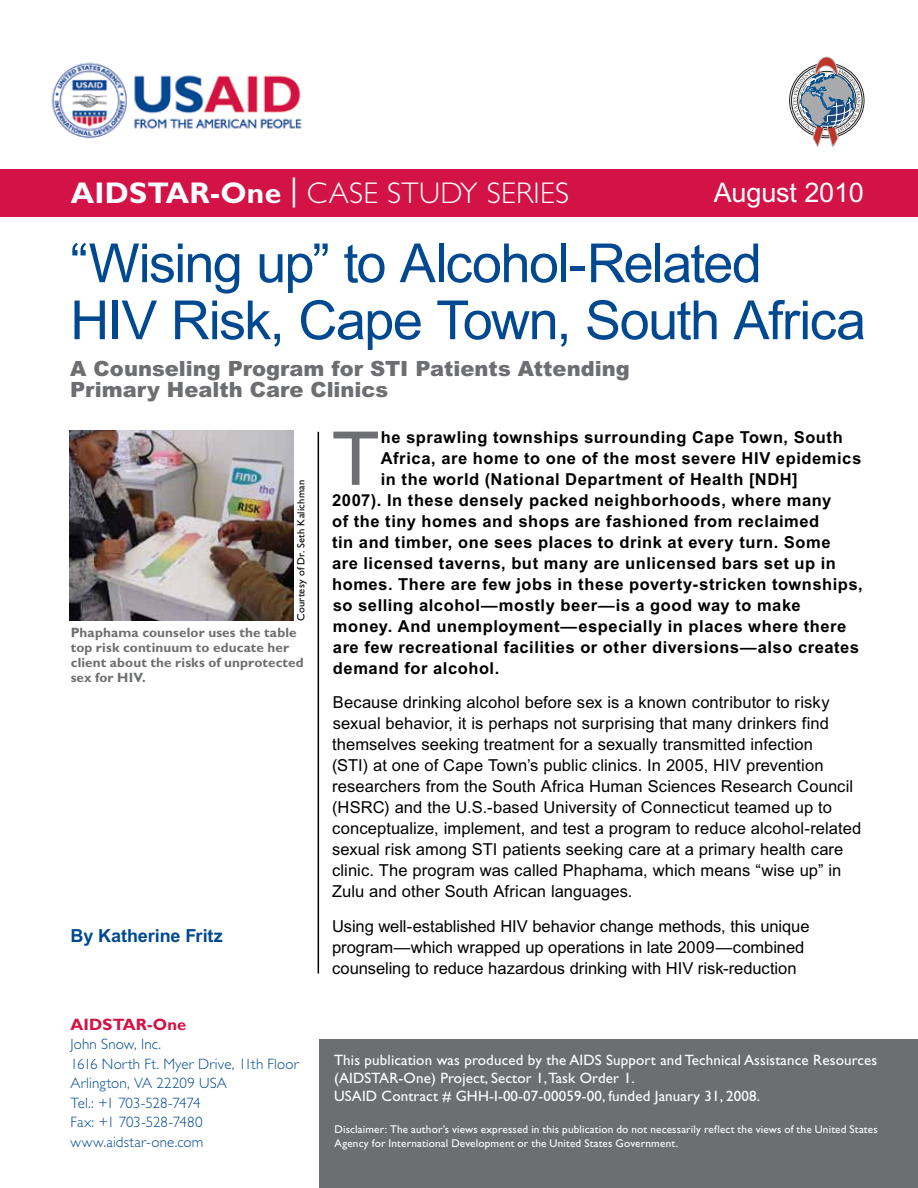
<style>
.page{position:relative;width:918px;height:1188px;background:#fff}
.page>*{position:absolute;margin:0;border:0;box-sizing:border-box;transform-origin:0 0}
.CSOpener{font:78.15px "Gill Sans Std";color:#6d6e71}
.CSTitle{font:54px/57px "Arial MT Std";letter-spacing:-.03em;color:#004990}
.t1{font:300 30px "Gill Sans Std";letter-spacing:.01em;color:#fff}
.Header_Month___Year{font:27px "Arial MT Std";letter-spacing:-.005em;color:#fff}
.CSSubtitle{font:900 21px/21px "Arial MT Std";color:#6d6e71}
.Byline{font:700 18px "Arial MT Std";letter-spacing:-.005em;color:#004990}
.Body_Text{font:16.5px/21px "Arial MT Std";letter-spacing:.005em;color:#000}
.CSOpener-2{font:700 16.5px "Arial MT Std";letter-spacing:.035em;color:#000}
.CopyrightHeadA{font:700 16.5px "Gill Sans Std";letter-spacing:.01em;color:#d31245}
.Footer_Text_p1{font:15px/18px "Gill Sans Std";letter-spacing:.01em;color:#fff}
.BodyTextFirst{font:300 15px "Gill Sans Std";letter-spacing:.01em;color:#004990}
.BodyTextFirst-2{font:300 15px "Gill Sans Std";letter-spacing:-.02em;color:#004990}
.Header_Month___Year-2{font:700 13.5px/15px "Gill Sans Std";letter-spacing:.01em;color:#6d6e71}
.Header_Month___Year-3{font:11.25px/13.5px "Gill Sans Std";letter-spacing:.015em;color:#fff}
.Body_Text-2{font:10.5px "Gill Sans Std";letter-spacing:.02em;color:#000}
.s1{font-weight:700}
.s2{font-weight:400}
</style>
<div class="page">
<div style="left:0;top:169px;width:918px;height:47px;background:#d31245"></div>
<div style="left:320px;top:1040px;width:598px;height:148px;background:#6d6e71"></div>
<hr style="left:318px;top:432px;width:1px;height:541px;background:#000">
<img style="left:70px;top:430px;width:224px;height:191px">
<svg style="left:793px;top:57px;width:68px;height:90px"></svg>
<img style="left:51px;top:62px;width:251px;height:77px">
<p class="t1" style="left:71px;top:176px;width:500px"><span class="s1">AIDSTAR-One</span> <span class="s2">|</span> CASE STUDY SERIES</p>
<p class="Header_Month___Year" style="left:714px;top:177px;width:152px">August 2010</p>
<p class="CSTitle" style="left:70px;top:235px;width:797px">“Wising up” to Alcohol-Related<br>HIV Risk, Cape Town, South Africa</p>
<p class="CSSubtitle" style="left:70px;top:357px;width:561px">A Counseling Program for STI Patients Attending<br>Primary Health Care Clinics</p>
<p class="Body_Text-2" style="left:295px;top:621px;width:142px;rotate:-90deg">Courtesy of Dr. Seth Kalichman</p>
<p class="Header_Month___Year-2" style="left:71px;top:625px;width:234px">Phaphama counselor uses the table top risk continuum to educate her client about the risks of unprotected sex for HIV.</p>
<p class="Byline" style="left:70px;top:925px;width:154px">By Katherine Fritz</p>
<p class="CopyrightHeadA" style="left:70px;top:1014px;width:117px">AIDSTAR-One</p>
<p class="BodyTextFirst" style="left:70px;top:1036px;width:92px">John Snow, Inc.</p>
<p class="BodyTextFirst" style="left:70px;top:1055px;width:230px">1616 North Ft. Myer Drive, 11th Floor</p>
<p class="BodyTextFirst" style="left:70px;top:1075px;width:158px">Arlington, VA 22209 USA</p>
<p class="BodyTextFirst-2" style="left:70px;top:1094px;width:132px">Tel.: +1 703-528-7474</p>
<p class="BodyTextFirst" style="left:70px;top:1114px;width:134px">Fax: +1 703-528-7480</p>
<p class="BodyTextFirst" style="left:70px;top:1133px;width:134px">www.aidstar-one.com</p>
<p class="CSOpener" style="left:332px;top:414px;width:49px">T</p>
<p class="CSOpener-2" style="left:381px;top:427px;width:464px">he sprawling townships surrounding Cape Town, South</p>
<p class="CSOpener-2" style="left:381px;top:448px;width:482px">Africa, are home to one of the most severe HIV epidemics</p>
<p class="CSOpener-2" style="left:381px;top:469px;width:418px">in the world (National Department of Health [NDH]</p>
<p class="CSOpener-2" style="left:332px;top:490px;width:501px">2007). In these densely packed neighborhoods, where many</p>
<p class="CSOpener-2" style="left:332px;top:511px;width:489px">of the tiny homes and shops are fashioned from reclaimed</p>
<p class="CSOpener-2" style="left:332px;top:532px;width:500px">tin and timber, one sees places to drink at every turn. Some</p>
<p class="CSOpener-2" style="left:332px;top:553px;width:505px">are licensed taverns, but many are unlicensed bars set up in</p>
<p class="CSOpener-2" style="left:332px;top:574px;width:532px">homes. There are few jobs in these poverty-stricken townships,</p>
<p class="CSOpener-2" style="left:333px;top:595px;width:469px">so selling alcohol—mostly beer—is a good way to make</p>
<p class="CSOpener-2" style="left:333px;top:616px;width:515px">money. And unemployment—especially in places where there</p>
<p class="CSOpener-2" style="left:333px;top:637px;width:528px">are few recreational facilities or other diversions—also creates</p>
<p class="CSOpener-2" style="left:333px;top:658px;width:168px">demand for alcohol.</p>
<p class="Body_Text" style="left:332px;top:692px;width:531px">Because drinking alcohol before sex is a known contributor to risky sexual behavior, it is perhaps not surprising that many drinkers find themselves seeking treatment for a sexually transmitted infection<br>(STI) at one of Cape Town’s public clinics. In 2005, HIV prevention researchers from the South Africa Human Sciences Research Council (HSRC) and the U.S.-based University of Connecticut teamed up to conceptualize, implement, and test a program to reduce alcohol-related sexual risk among STI patients seeking care at a primary health care clinic. The program was called Phaphama, which means “wise up” in Zulu and other South African languages.</p>
<p class="Body_Text" style="left:332px;top:915px;width:479px">Using well-established HIV behavior change methods, this unique program—which wrapped up operations in late 2009—combined counseling to reduce hazardous drinking with HIV risk-reduction</p>
<p class="Footer_Text_p1" style="left:334px;top:1051px;width:545px">This publication was produced by the AIDS Support and Technical Assistance Resources (AIDSTAR-One) Project, Sector 1, Task Order 1.</p>
<p class="Footer_Text_p1" style="left:334px;top:1087px;width:427px">USAID Contract # GHH-I-00-07-00059-00, funded January 31, 2008.</p>
<p class="Header_Month___Year-3" style="left:335px;top:1123px;width:545px">Disclaimer: The author’s views expressed in this publication do not necessarily reflect the views of the United States<br>Agency for International Development or the United States Government.</p>
</div>
